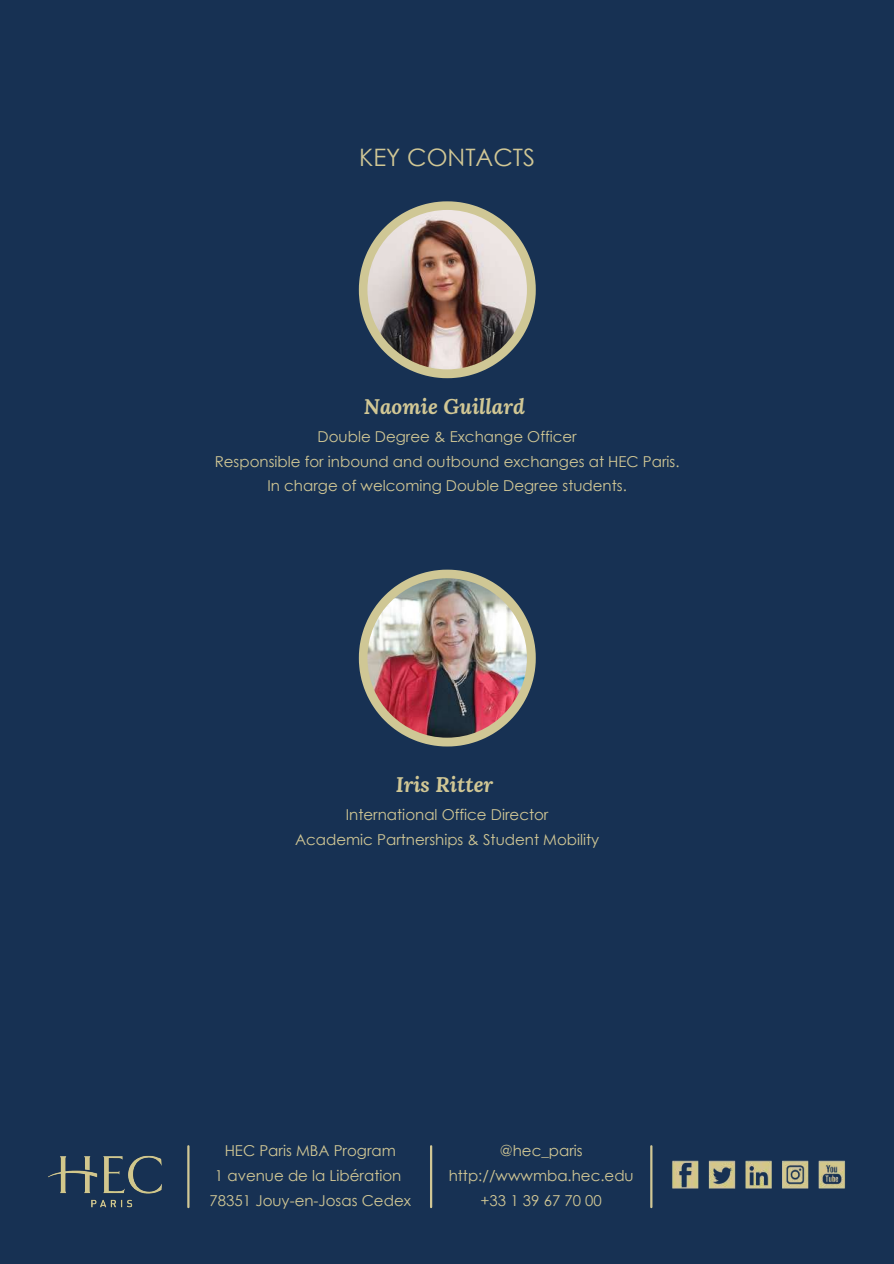
<style>
.page{position:relative;width:894px;height:1264px;background:#fff}
.page>*{position:absolute;margin:0;border:0;box-sizing:border-box;transform-origin:0 0}
.t1{font:24px "Century Gothic";color:#d1c795}
.t2{font:italic 700 21px "Lora";color:#d1c795}
.t3{font:15px/24.8px "Century Gothic";color:#d1c795;text-align:center}
</style>
<div class="page">
<div style="left:0;top:0;width:893px;height:1263px;background:#173153"></div>
<svg style="left:359px;top:201px;width:176px;height:177px"></svg>
<svg style="left:359px;top:569px;width:176px;height:177px"></svg>
<img style="left:367px;top:210px;width:160px;height:159px;border-radius:50%">
<img style="left:367px;top:578px;width:160px;height:159px;border-radius:50%">
<img style="left:672px;top:1160px;width:173px;height:29px">
<hr style="left:650px;top:1146px;width:2px;height:61px;background:#d1c795">
<hr style="left:430px;top:1146px;width:2px;height:61px;background:#d1c795">
<hr style="left:187px;top:1146px;width:2px;height:61px;background:#d1c795">
<img style="left:48px;top:1155px;width:114px;height:52px">
<h1 class="t1" style="left:359px;top:142px;width:177px">KEY CONTACTS</h1>
<h2 class="t2" style="left:364px;top:392px;width:163px">Naomie Guillard</h2>
<p class="t3" style="left:215px;top:423px;width:466px">Double Degree &amp; Exchange Officer<br>Responsible for inbound and outbound exchanges at HEC Paris.<br>In charge of welcoming Double Degree students.</p>
<h2 class="t2" style="left:395px;top:770px;width:99px">Iris Ritter</h2>
<p class="t3" style="left:295px;top:802px;width:306px">International Office Director<br>Academic Partnerships &amp; Student Mobility</p>
<p class="t3" style="left:209px;top:1137px;width:203px">HEC Paris MBA Program<br>1 avenue de la Libération<br>78351 Jouy-en-Josas Cedex</p>
<p class="t3" style="left:448px;top:1137px;width:186px">@hec_paris http://wwwmba.hec.edu +33 1 39 67 70 00</p>
</div>
